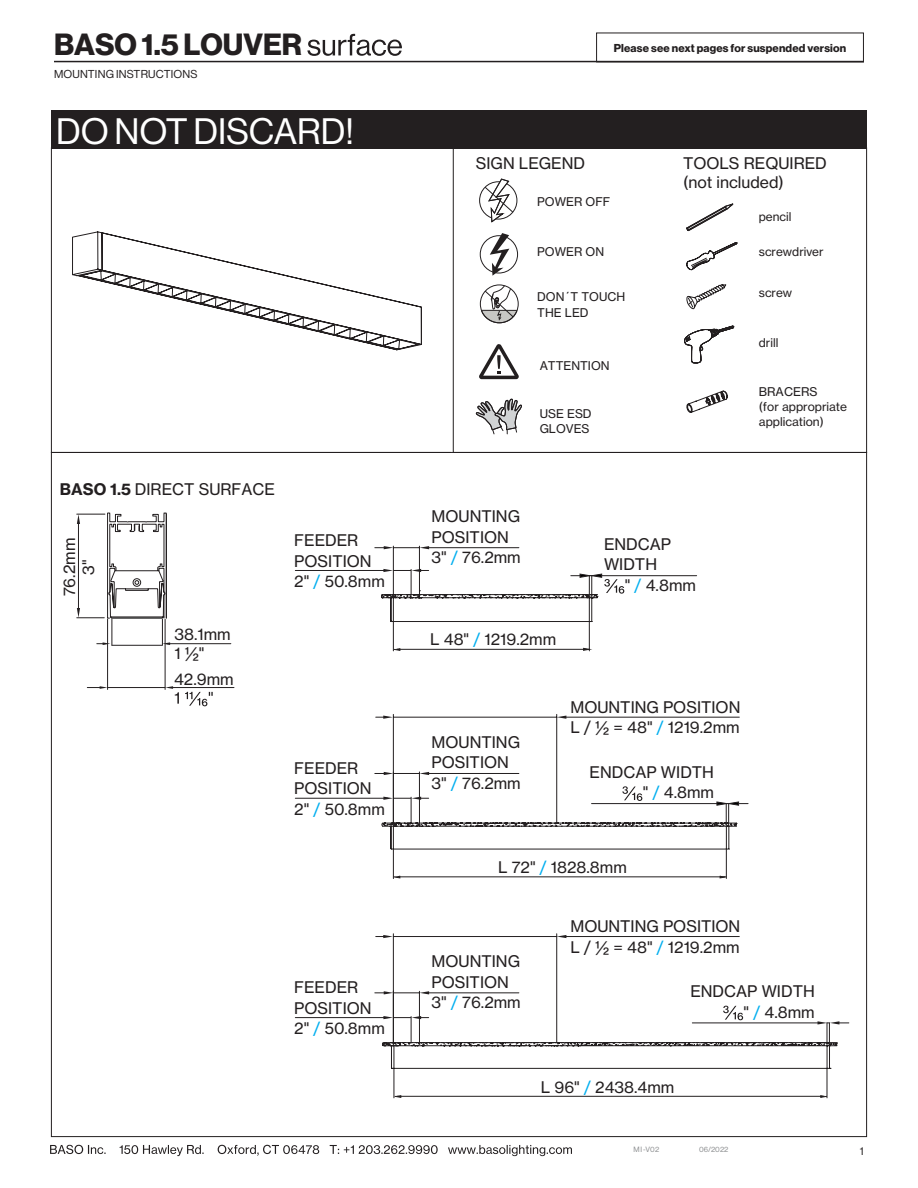
<style>
.page{position:relative;width:918px;height:1188px;background:#fff}
.page>*{position:absolute;margin:0;border:0;box-sizing:border-box;transform-origin:0 0}
.t1{font:36px "N Haas Grotesk DS Pro 55 Rg";color:#fff}
.t2{font:30px "N Haas Grotesk DS Pro 75 Bd";color:#231f20}
.t3{font:15.75px/20.5px "N Haas Grotesk TX Pro 55 Rg";color:#231f20}
.t4{font:11.85px/15.1px "N Haas Grotesk TX Pro 55 Rg";color:#231f20}
.t5{font:11.25px "N Haas Grotesk DS Pro 75 Bd";letter-spacing:.015em;color:#231f20}
.t6{font:11.25px "N Haas Grotesk DS Pro 55 Rg";letter-spacing:.015em;color:#231f20}
.t7{font:7.5px "N Haas Grotesk DS Pro 55 Rg";letter-spacing:.015em;color:#8a8c8e}
.s1{font-family:"N Haas Grotesk TX Pro 75 Bd"}
.s2{color:#00aeef}
</style>
<div class="page">
<svg style="left:307px;top:34px;width:95px;height:22px"></svg>
<hr style="left:54px;top:61px;width:810px;height:1px;background:#231f20">
<svg style="left:480px;top:284px;width:39px;height:40px"></svg>
<svg style="left:479px;top:178px;width:39px;height:98px"></svg>
<svg style="left:479px;top:344px;width:40px;height:35px"></svg>
<svg style="left:475px;top:399px;width:47px;height:36px"></svg>
<svg style="left:686px;top:203px;width:48px;height:29px"></svg>
<svg style="left:686px;top:242px;width:52px;height:68px"></svg>
<svg style="left:684px;top:325px;width:51px;height:39px"></svg>
<svg style="left:686px;top:390px;width:42px;height:23px"></svg>
<hr style="left:108px;top:687px;width:57px;height:1px;background:#231f20">
<hr style="left:107px;top:619px;width:1px;height:70px;background:#231f20">
<hr style="left:165px;top:619px;width:1px;height:70px;background:#231f20">
<hr style="left:112px;top:645px;width:50px;height:1px;background:#231f20">
<svg style="left:87px;top:686px;width:20px;height:3px"></svg>
<hr style="left:167px;top:643px;width:64px;height:1px;background:#231f20">
<hr style="left:171px;top:687px;width:63px;height:1px;background:#231f20">
<svg style="left:382px;top:850px;width:456px;height:219px"></svg>
<svg style="left:393px;top:875px;width:8px;height:4px"></svg>
<svg style="left:719px;top:875px;width:8px;height:4px"></svg>
<hr style="left:397px;top:1096px;width:426px;height:1px;background:#231f20">
<hr style="left:827px;top:1068px;width:1px;height:30px;background:#231f20">
<hr style="left:394px;top:1068px;width:1px;height:30px;background:#231f20">
<svg style="left:394px;top:1094px;width:8px;height:4px"></svg>
<svg style="left:820px;top:1094px;width:8px;height:4px"></svg>
<svg style="left:381px;top:594px;width:218px;height:192px"></svg>
<svg style="left:393px;top:647px;width:8px;height:4px"></svg>
<svg style="left:582px;top:647px;width:12px;height:4px"></svg>
<hr style="left:419px;top:546px;width:1px;height:49px;background:#231f20">
<hr style="left:393px;top:546px;width:1px;height:52px;background:#231f20">
<hr style="left:601px;top:575px;width:96px;height:1px;background:#231f20">
<hr style="left:428px;top:547px;width:91px;height:1px;background:#231f20">
<svg style="left:375px;top:546px;width:54px;height:3px"></svg>
<hr style="left:419px;top:772px;width:1px;height:52px;background:#231f20">
<hr style="left:393px;top:772px;width:1px;height:55px;background:#231f20">
<hr style="left:428px;top:773px;width:91px;height:1px;background:#231f20">
<svg style="left:375px;top:772px;width:54px;height:3px"></svg>
<hr style="left:295px;top:570px;width:93px;height:1px;background:#231f20">
<svg style="left:383px;top:569px;width:46px;height:26px"></svg>
<hr style="left:565px;top:717px;width:174px;height:1px;background:#231f20">
<svg style="left:557px;top:716px;width:9px;height:3px"></svg>
<svg style="left:376px;top:716px;width:17px;height:3px"></svg>
<hr style="left:295px;top:798px;width:93px;height:1px;background:#231f20">
<hr style="left:692px;top:1023px;width:126px;height:1px;background:#231f20">
<svg style="left:818px;top:1021px;width:31px;height:24px"></svg>
<hr style="left:393px;top:934px;width:1px;height:108px;background:#231f20">
<hr style="left:394px;top:936px;width:163px;height:1px;background:#231f20">
<hr style="left:556px;top:934px;width:1px;height:108px;background:#231f20">
<hr style="left:419px;top:991px;width:1px;height:52px;background:#231f20">
<hr style="left:393px;top:991px;width:1px;height:55px;background:#231f20">
<hr style="left:428px;top:992px;width:91px;height:1px;background:#231f20">
<svg style="left:375px;top:991px;width:54px;height:3px"></svg>
<hr style="left:565px;top:936px;width:174px;height:1px;background:#231f20">
<svg style="left:557px;top:935px;width:9px;height:3px"></svg>
<svg style="left:376px;top:935px;width:17px;height:3px"></svg>
<hr style="left:295px;top:1017px;width:93px;height:1px;background:#231f20">
<svg style="left:383px;top:1016px;width:46px;height:26px"></svg>
<svg style="left:571px;top:573px;width:53px;height:25px"></svg>
<svg style="left:381px;top:786px;width:367px;height:64px"></svg>
<svg style="left:723px;top:1006px;width:20px;height:14px"></svg>
<svg style="left:165px;top:686px;width:48px;height:20px"></svg>
<svg style="left:72px;top:231px;width:350px;height:120px"></svg>
<svg style="left:77px;top:512px;width:93px;height:133px"></svg>
<div style="left:51px;top:111px;width:816px;height:38px;background:#231f20"></div>
<div style="left:596px;top:33px;width:268px;height:29px;border:1px solid #231f20"></div>
<svg style="left:50px;top:1145px;width:522px;height:11px"></svg>
<h2 class="t2" style="left:54px;top:27px;width:250px">BASO 1.5 LOUVER</h2>
<p class="t6" style="left:54px;top:68px;width:145px">MOUNTING INSTRUCTIONS</p>
<h1 class="t1" style="left:56px;top:111px;width:299px">DO NOT DISCARD!</h1>
<p class="t3" style="left:60px;top:479px;width:217px"><span class="s1">BASO 1.5</span> DIRECT SURFACE</p>
<p class="t3" style="left:60px;top:596px;width:60px;line-height:19px;text-align:center;rotate:-90deg">76.2mm<br>3"</p>
<p class="t3" style="left:174px;top:625px;width:58px;line-height:19px">38.1mm<br>1 ½"</p>
<p class="t3" style="left:174px;top:669px;width:61px">42.9mm</p>
<p class="t3" style="left:294px;top:530px;width:92px">FEEDER<br>POSITION<br>2" <span class="s2">/</span> 50.8mm</p>
<p class="t5" style="left:614px;top:41px;width:234px">Please see next pages for suspended version</p>
<p class="t3" style="left:476px;top:153px;width:111px">SIGN LEGEND</p>
<p class="t3" style="left:683px;top:154px;width:145px;line-height:19px">TOOLS REQUIRED (not included)</p>
<p class="t4" style="left:537px;top:194px;width:74px">POWER OFF</p>
<p class="t4" style="left:537px;top:244px;width:68px">POWER ON</p>
<p class="t4" style="left:537px;top:289px;width:89px;line-height:15.8px">DON´T TOUCH<br>THE LED</p>
<p class="t4" style="left:540px;top:358px;width:71px">ATTENTION</p>
<p class="t4" style="left:540px;top:405px;width:53px;line-height:15.8px">USE ESD<br>GLOVES</p>
<p class="t3" style="left:432px;top:506px;width:91px">MOUNTING<br>POSITION<br>3" <span class="s2">/</span> 76.2mm</p>
<p class="t3" style="left:604px;top:534px;width:69px">ENDCAP</p>
<p class="t3" style="left:604px;top:554px;width:55px">WIDTH</p>
<p class="t3" style="left:625px;top:575px;width:73px">" <span class="s2">/</span> 4.8mm</p>
<p class="t3" style="left:430px;top:629px;width:128px">L 48" <span class="s2">/</span> 1219.2mm</p>
<p class="t4" style="left:759px;top:209px;width:34px">pencil</p>
<p class="t4" style="left:759px;top:244px;width:66px">screwdriver</p>
<p class="t4" style="left:759px;top:285px;width:35px">screw</p>
<p class="t4" style="left:759px;top:335px;width:21px">drill</p>
<p class="t4" style="left:759px;top:384px;width:90px">BRACERS<br>(for appropriate application)</p>
<p class="t3" style="left:570px;top:697px;width:171px">MOUNTING POSITION<br>L / ½ = 48" <span class="s2">/</span> 1219.2mm</p>
<p class="t3" style="left:432px;top:732px;width:91px">MOUNTING<br>POSITION<br>3" <span class="s2">/</span> 76.2mm</p>
<p class="t3" style="left:294px;top:758px;width:92px">FEEDER<br>POSITION<br>2" <span class="s2">/</span> 50.8mm</p>
<p class="t3" style="left:590px;top:762px;width:126px;text-align:right">ENDCAP WIDTH " <span class="s2">/</span> 4.8mm</p>
<p class="t3" style="left:294px;top:977px;width:92px">FEEDER<br>POSITION<br>2" <span class="s2">/</span> 50.8mm</p>
<p class="t3" style="left:498px;top:857px;width:130px">L 72" <span class="s2">/</span> 1828.8mm</p>
<p class="t3" style="left:432px;top:951px;width:91px">MOUNTING<br>POSITION<br>3" <span class="s2">/</span> 76.2mm</p>
<p class="t3" style="left:570px;top:916px;width:171px">MOUNTING POSITION<br>L / ½ = 48" <span class="s2">/</span> 1219.2mm</p>
<p class="t3" style="left:690px;top:981px;width:126px;text-align:right">ENDCAP WIDTH " <span class="s2">/</span> 4.8mm</p>
<p class="t3" style="left:541px;top:1077px;width:135px">L 96" <span class="s2">/</span> 2438.4mm</p>
<p class="t7" style="left:634px;top:1145px;width:27px">MI-V02</p>
<p class="t7" style="left:699px;top:1145px;width:31px">06/2022</p>
<p class="t6" style="left:860px;top:1144px;width:5px">1</p>
</div>
